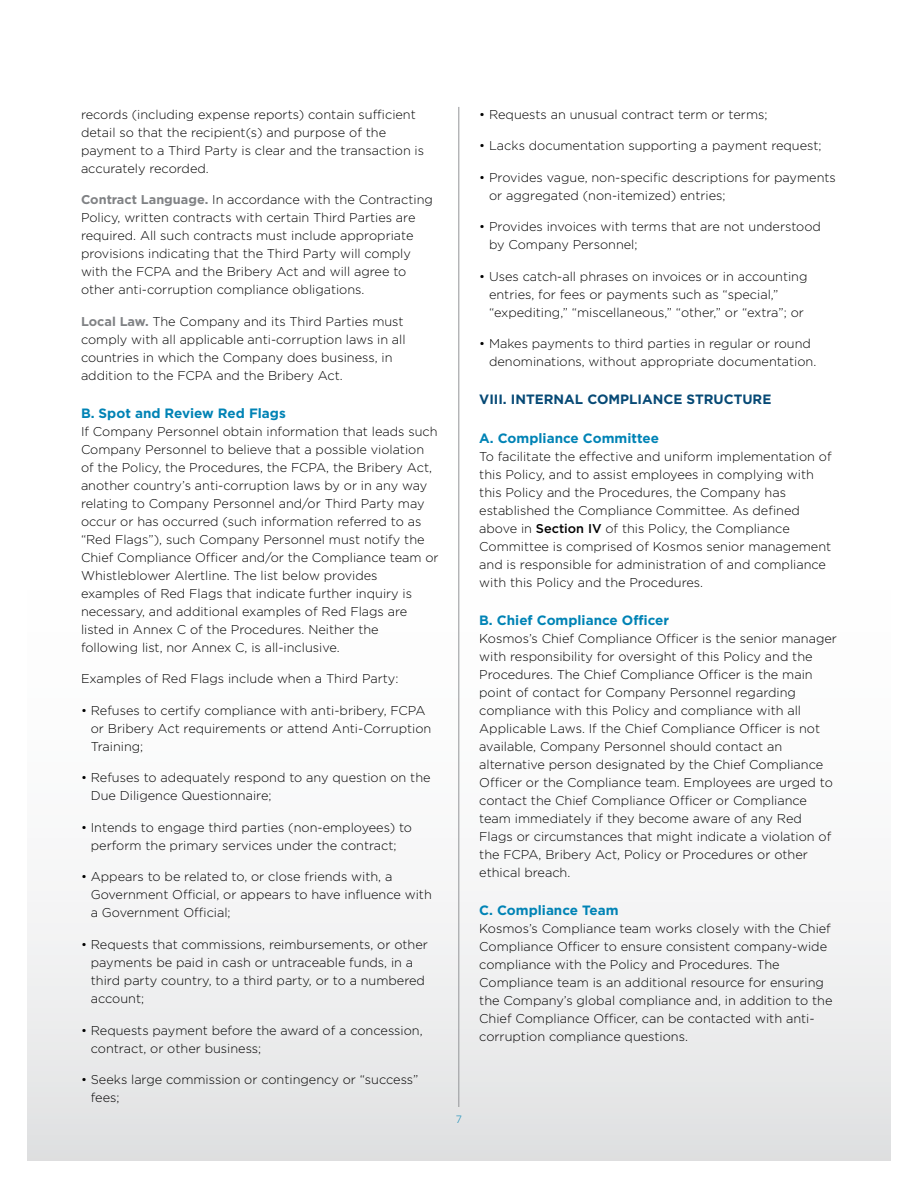
<style>
.page{position:relative;width:918px;height:1188px;background:#fff}
.page>*{position:absolute;margin:0;border:0;box-sizing:border-box;transform-origin:0 0}
.t1{font:700 13.5px "Gotham";color:#0083b5}
.t2{font:700 13.5px "Gotham";color:#064975}
.t3{font:300 12.75px/18px "Gotham";color:#000}
.t4{font:300 10.5px "Gotham";color:#0083b5}
.s1{font-weight:700;color:#808285}
.s2{font-weight:500}
</style>
<div class="page">
<div style="left:27px;top:486px;width:864px;height:675px;background:linear-gradient(to bottom,#fff,#e5e6e7)"></div>
<hr style="left:458px;top:107px;width:1px;height:1000px;background:#939598">
<p class="t3" style="left:81px;top:105px;width:345px">records (including expense reports) contain sufficient detail so that the recipient(s) and purpose of the payment to a Third Party is clear and the transaction is accurately recorded.</p>
<p class="t3" style="left:81px;top:190px;width:353px"><span class="s1">Contract Language.</span> In accordance with the Contracting Policy, written contracts with certain Third Parties are required. All such contracts must include appropriate provisions indicating that the Third Party will comply with the FCPA and the Bribery Act and will agree to other anti-corruption compliance obligations.</p>
<p class="t3" style="left:81px;top:312px;width:326px"><span class="s1">Local Law.</span> The Company and its Third Parties must comply with all applicable anti-corruption laws in all countries in which the Company does business, in addition to the FCPA and the Bribery Act.</p>
<p class="t1" style="left:81px;top:405px;width:206px">B. Spot and Review Red Flags</p>
<p class="t3" style="left:81px;top:422px;width:359px">If Company Personnel obtain information that leads such Company Personnel to believe that a possible violation of the Policy, the Procedures, the FCPA, the Bribery Act, another country’s anti-corruption laws by or in any way relating to Company Personnel and/or Third Party may occur or has occurred (such information referred to as “Red Flags”), such Company Personnel must notify the Chief Compliance Officer and/or the Compliance team or Whistleblower Alertline. The list below provides examples of Red Flags that indicate further inquiry is necessary, and additional examples of Red Flags are listed in Annex C of the Procedures. Neither the following list, nor Annex C, is all-inclusive.</p>
<p class="t3" style="left:81px;top:670px;width:319px">Examples of Red Flags include when a Third Party:</p>
<p class="t3" style="left:91px;top:701px;width:342px;text-indent:-10px">• Refuses to certify compliance with anti-bribery, FCPA or Bribery Act requirements or attend Anti-Corruption<br>Training;</p>
<p class="t3" style="left:91px;top:769px;width:341px;text-indent:-10px">• Refuses to adequately respond to any question on the<br>Due Diligence Questionnaire;</p>
<p class="t3" style="left:81px;top:818px;width:333px;text-align:center">• Intends to engage third parties (non-employees) to perform the primary services under the contract;</p>
<p class="t3" style="left:91px;top:868px;width:343px;text-indent:-10px">• Appears to be related to, or close friends with, a<br>Government Official, or appears to have influence with a Government Official;</p>
<p class="t3" style="left:91px;top:935px;width:339px;text-indent:-10px">• Requests that commissions, reimbursements, or other payments be paid in cash or untraceable funds, in a third party country, to a third party, or to a numbered account;</p>
<p class="t3" style="left:91px;top:1021px;width:333px;text-indent:-10px">• Requests payment before the award of a concession, contract, or other business;</p>
<p class="t3" style="left:91px;top:1070px;width:329px;text-indent:-10px">• Seeks large commission or contingency or “success” fees;</p>
<p class="t3" style="left:479px;top:105px;width:290px">• Requests an unusual contract term or terms;</p>
<p class="t3" style="left:479px;top:137px;width:344px">• Lacks documentation supporting a payment request;</p>
<p class="t3" style="left:489px;top:168px;width:348px;text-indent:-10px">• Provides vague, non-specific descriptions for payments or aggregated (non-itemized) entries;</p>
<p class="t3" style="left:489px;top:218px;width:333px;text-indent:-10px">• Provides invoices with terms that are not understood by Company Personnel;</p>
<p class="t3" style="left:489px;top:267px;width:320px;text-indent:-10px">• Uses catch-all phrases on invoices or in accounting entries, for fees or payments such as “special,” “expediting,” “miscellaneous,” “other,” or “extra”; or</p>
<p class="t3" style="left:489px;top:335px;width:329px;text-indent:-10px">• Makes payments to third parties in regular or round denominations, without appropriate documentation.</p>
<p class="t2" style="left:479px;top:392px;width:294px">VIII. INTERNAL COMPLIANCE STRUCTURE</p>
<p class="t1" style="left:479px;top:430px;width:181px">A. Compliance Committee</p>
<p class="t3" style="left:479px;top:447px;width:354px">To facilitate the effective and uniform implementation of this Policy, and to assist employees in complying with this Policy and the Procedures, the Company has established the Compliance Committee. As defined above in <span class="s2">Section IV</span> of this Policy, the Compliance Committee is comprised of Kosmos senior management and is responsible for administration of and compliance with this Policy and the Procedures.</p>
<p class="t1" style="left:479px;top:612px;width:191px">B. Chief Compliance Officer</p>
<p class="t3" style="left:479px;top:629px;width:359px">Kosmos’s Chief Compliance Officer is the senior manager with responsibility for oversight of this Policy and the Procedures. The Chief Compliance Officer is the main point of contact for Company Personnel regarding compliance with this Policy and compliance with all Applicable Laws. If the Chief Compliance Officer is not available, Company Personnel should contact an alternative person designated by the Chief Compliance Officer or the Compliance team. Employees are urged to contact the Chief Compliance Officer or Compliance team immediately if they become aware of any Red Flags or circumstances that might indicate a violation of the FCPA, Bribery Act, Policy or Procedures or other ethical breach.</p>
<p class="t1" style="left:479px;top:903px;width:141px">C. Compliance Team</p>
<p class="t3" style="left:479px;top:919px;width:355px">Kosmos’s Compliance team works closely with the Chief Compliance Officer to ensure consistent company-wide compliance with the Policy and Procedures. The Compliance team is an additional resource for ensuring the Company’s global compliance and, in addition to the Chief Compliance Officer, can be contacted with anti&shy;corruption compliance questions.</p>
<p class="t4" style="left:456px;top:1113px;width:8px">7</p>
</div>
